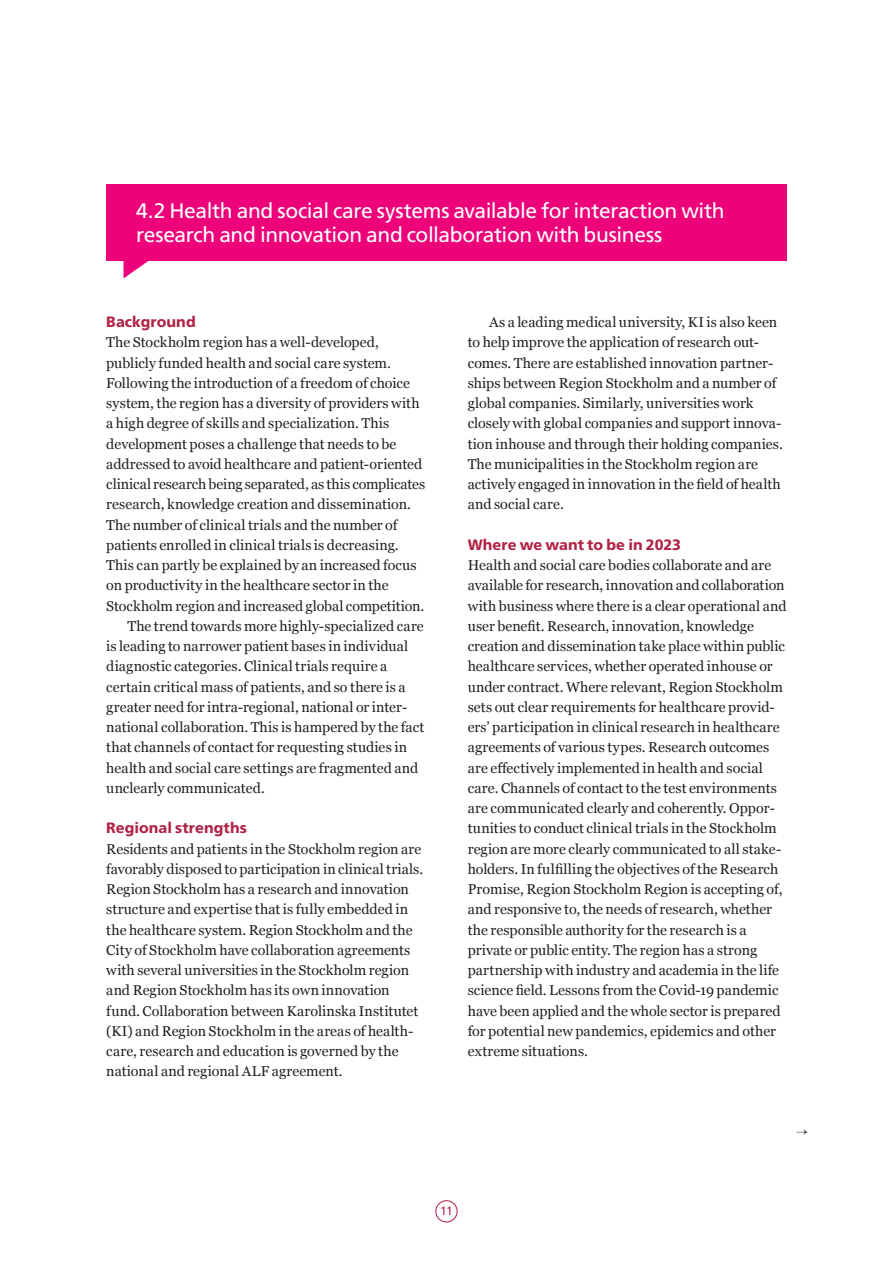
<style>
.page{position:relative;width:893px;height:1263px;background:#fff}
.page>*{position:absolute;margin:0;border:0;box-sizing:border-box;transform-origin:0 0}
.t1{font:21px/24px "Frutiger SLLOTF";letter-spacing:-.02em;color:#fff}
.t2{font:800 15px "Frutiger SLLOTF";color:#b02445}
.P_indrag{font:14.25px/20.2px "Georgia";letter-spacing:.005em;color:#231f20}
.t3{font:12px "Frutiger SLLOTF";color:#b02445}
</style>
<div class="page">
<div style="left:435px;top:1200px;width:23px;height:22px;border:1px solid #b02445;border-radius:50%"></div>
<div style="left:106px;top:184px;width:681px;height:77px;background:#ed027a"></div>
<svg style="left:124px;top:261px;width:25px;height:17px"></svg>
<h3 class="t1" style="left:136px;top:199px;width:590px">4.2 Health and social care systems available for interaction with research and innovation and collaboration with business</h3>
<h2 class="t2" style="left:106px;top:313px;width:91px">Background</h2>
<p class="P_indrag" style="left:106px;top:332px;width:320px">The Stockholm region has a well-developed, publicly funded health and social care system.<br>Following the introduction of a freedom of choice system, the region has a diversity of providers with a high degree of skills and specialization. This development poses a challenge that needs to be addressed to avoid healthcare and patient-oriented clinical research being separated, as this complicates research, knowledge creation and dissemination.<br>The number of clinical trials and the number of patients enrolled in clinical trials is decreasing.<br>This can partly be explained by an increased focus on productivity in the healthcare sector in the Stockholm region and increased global competition.</p>
<p class="P_indrag" style="left:106px;top:615px;width:319px;text-indent:21px">The trend towards more highly-specialized care is leading to narrower patient bases in individual diagnostic categories. Clinical trials require a certain critical mass of patients, and so there is a greater need for intra-regional, national or inter&shy;national collaboration. This is hampered by the fact that channels of contact for requesting studies in health and social care settings are fragmented and unclearly communicated.</p>
<h2 class="t2" style="left:106px;top:819px;width:142px">Regional strengths</h2>
<p class="P_indrag" style="left:106px;top:838px;width:318px">Residents and patients in the Stockholm region are favorably disposed to participation in clinical trials.<br>Region Stockholm has a research and innovation structure and expertise that is fully embedded in the healthcare system. Region Stockholm and the City of Stockholm have collaboration agreements with several universities in the Stockholm region and Region Stockholm has its own innovation fund. Collaboration between Karolinska Institutet (KI) and Region Stockholm in the areas of health&shy;care, research and education is governed by the national and regional ALF agreement.</p>
<p class="P_indrag" style="left:468px;top:311px;width:317px;text-indent:21px">As a leading medical university, KI is also keen to help improve the application of research out&shy;comes. There are established innovation partner&shy;ships between Region Stockholm and a number of global companies. Similarly, universities work closely with global companies and support innova&shy;tion inhouse and through their holding companies.<br>The municipalities in the Stockholm region are actively engaged in innovation in the field of health and social care.</p>
<h2 class="t2" style="left:468px;top:536px;width:215px">Where we want to be in 2023</h2>
<p class="P_indrag" style="left:468px;top:554px;width:320px">Health and social care bodies collaborate and are available for research, innovation and collaboration with business where there is a clear operational and user benefit. Research, innovation, knowledge creation and dissemination take place within public healthcare services, whether operated inhouse or under contract. Where relevant, Region Stockholm sets out clear requirements for healthcare provid&shy;ers’ participation in clinical research in healthcare agreements of various types. Research outcomes are effectively implemented in health and social care. Channels of contact to the test environments are communicated clearly and coherently. Oppor&shy;tunities to conduct clinical trials in the Stockholm region are more clearly communicated to all stake&shy;holders. In fulfilling the objectives of the Research Promise, Region Stockholm Region is accepting of, and responsive to, the needs of research, whether the responsible authority for the research is a private or public entity. The region has a strong partnership with industry and academia in the life science field. Lessons from the Covid-19 pandemic have been applied and the whole sector is prepared for potential new pandemics, epidemics and other extreme situations.</p>
<p class="t3" style="left:440px;top:1204px;width:14px">11</p>
</div>
